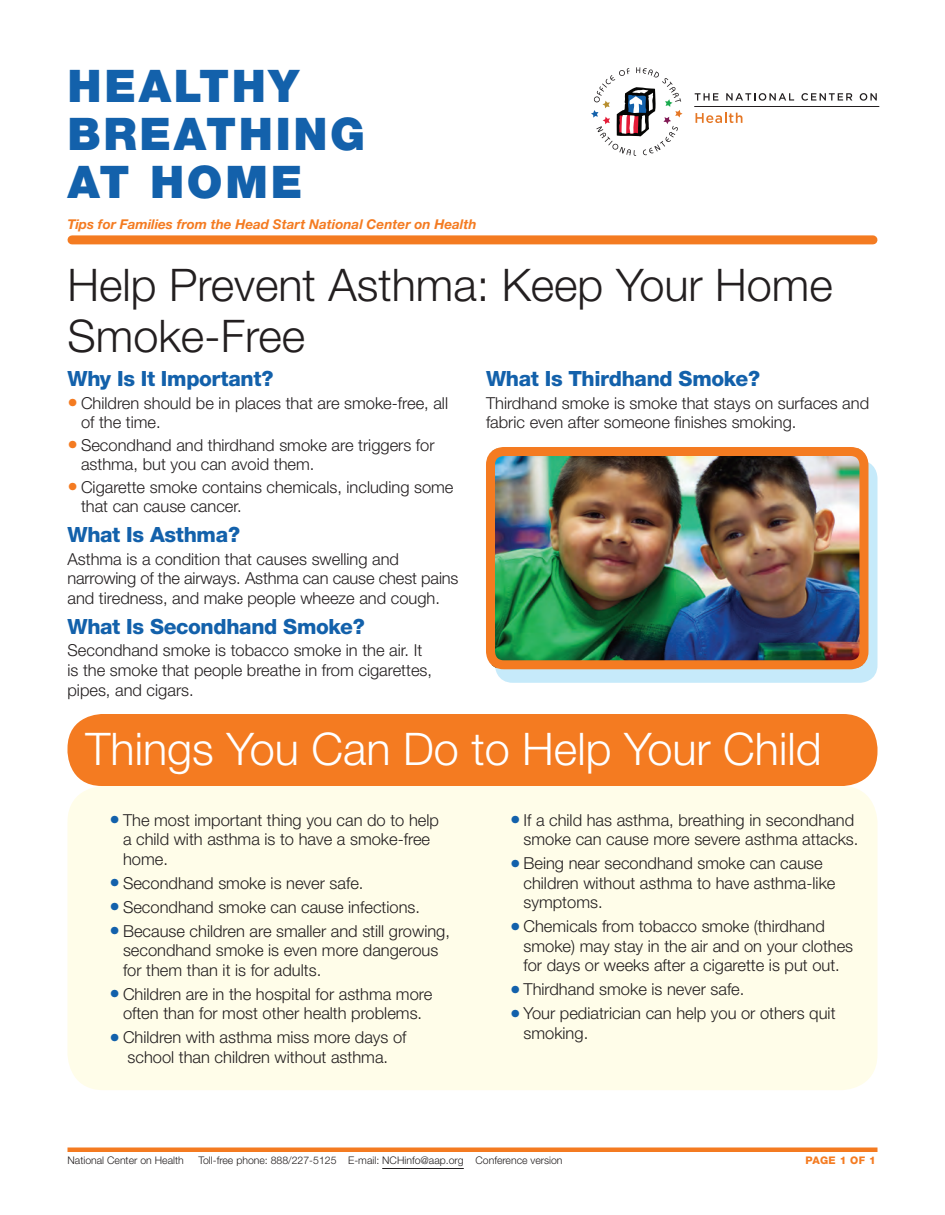
<style>
.page{position:relative;width:945px;height:1215px;background:#fff}
.page>*{position:absolute;margin:0;border:0;box-sizing:border-box;transform-origin:0 0}
.t1{font:300 45px "Helvetica Neue";color:#231f20}
.t2{font:300 45px "Helvetica Neue";color:#fff}
.t3{font:900 45px/48px "Helvetica Neue";letter-spacing:.06em;color:#1361ab}
.t4{font:800 21px "Helvetica Neue";letter-spacing:-.015em;color:#1361ab}
.t5{font:300 16.5px/19.5px "Helvetica Neue";color:#231f20}
.t6{font:italic 700 13.5px "Helvetica Neue";color:#f47b21}
.t7{font:300 10.5px "Helvetica Neue";color:#231f20}
.t8{font:800 10.5px "Helvetica Neue";letter-spacing:.03em;color:#f47b21}
.s1{font-size:21px;color:#f47b21}
.s2{font-size:21px;color:#1361ab}
</style>
<div class="page">
<hr style="left:68px;top:1148px;width:810px;height:4px;background:#f47b21">
<hr style="left:382px;top:1168px;width:82px;height:1px;background:#231f20">
<hr style="left:694px;top:106px;width:185px;height:1px;background:#231f20">
<div style="left:72px;top:235px;width:801px;height:9px;background:#f47b21"></div>
<svg style="left:695px;top:93px;width:23px;height:8px"></svg>
<svg style="left:696px;top:113px;width:46px;height:10px"></svg>
<svg style="left:591px;top:67px;width:92px;height:89px"></svg>
<svg style="left:726px;top:93px;width:68px;height:8px"></svg>
<svg style="left:801px;top:93px;width:51px;height:8px"></svg>
<svg style="left:860px;top:93px;width:17px;height:8px"></svg>
<div style="left:495px;top:460px;width:382px;height:223px;border:9px solid #c6eafa;border-radius:14px"></div>
<img style="left:496px;top:457px;width:367px;height:211px">
<div style="left:486px;top:447px;width:382px;height:222px;border:9px solid #f47b21;border-radius:14px"></div>
<div style="left:68px;top:786px;width:810px;height:304px;background:#fffde9;border-radius:36px"></div>
<div style="left:68px;top:714px;width:810px;height:72px;background:#f47b21;border-radius:34px"></div>
<h1 class="t3" style="left:68px;top:62px;width:299px">HEALTHY<br>BREATHING<br>AT HOME</h1>
<h5 class="t6" style="left:68px;top:216px;width:411px">Tips for Families from the Head Start National Center on Health</h5>
<p class="t1" style="left:68px;top:257px;width:767px">Help Prevent Asthma: Keep Your Home</p>
<h1 class="t1" style="left:68px;top:308px;width:239px">Smoke-Free</h1>
<p class="t4" style="left:68px;top:367px;width:208px">Why Is It Important?</p>
<p class="t5" style="left:81px;top:393px;width:369px;text-indent:-14px"><span class="s1">•</span> Children should be in places that are smoke-free, all of the time.</p>
<p class="t5" style="left:81px;top:435px;width:355px;text-indent:-14px"><span class="s1">•</span> Secondhand and thirdhand smoke are triggers for asthma, but you can avoid them.</p>
<p class="t5" style="left:81px;top:477px;width:374px;text-indent:-14px"><span class="s1">•</span> Cigarette smoke contains chemicals, including some that can cause cancer.</p>
<p class="t4" style="left:68px;top:523px;width:174px">What Is Asthma?</p>
<p class="t5" style="left:68px;top:549px;width:393px">Asthma is a condition that causes swelling and narrowing of the airways. Asthma can cause chest pains and tiredness, and make people wheeze and cough.</p>
<p class="t4" style="left:68px;top:614px;width:299px">What Is Secondhand Smoke?</p>
<p class="t5" style="left:68px;top:641px;width:366px">Secondhand smoke is tobacco smoke in the air. It is the smoke that people breathe in from cigarettes, pipes, and cigars.</p>
<p class="t4" style="left:486px;top:367px;width:276px">What Is Thirdhand Smoke?</p>
<p class="t5" style="left:486px;top:393px;width:385px">Thirdhand smoke is smoke that stays on surfaces and fabric even after someone finishes smoking.</p>
<p class="t2" style="left:86px;top:721px;width:738px">Things You Can Do to Help Your Child</p>
<p class="t5" style="left:123px;top:810px;width:318px;text-indent:-14px"><span class="s2">•</span> The most important thing you can do to help a child with asthma is to have a smoke-free home.</p>
<p class="t5" style="left:110px;top:873px;width:256px"><span class="s2">•</span> Secondhand smoke is never safe.</p>
<p class="t5" style="left:110px;top:897px;width:312px"><span class="s2">•</span> Secondhand smoke can cause infections.</p>
<p class="t5" style="left:123px;top:921px;width:329px;text-indent:-14px"><span class="s2">•</span> Because children are smaller and still growing, secondhand smoke is even more dangerous for them than it is for adults.</p>
<p class="t5" style="left:110px;top:984px;width:324px;text-align:center"><span class="s2">•</span> Children are in the hospital for asthma more often than for most other health problems.</p>
<p class="t5" style="left:110px;top:1027px;width:299px;text-align:center"><span class="s2">•</span> Children with asthma miss more days of school than children without asthma.</p>
<p class="t5" style="left:510px;top:810px;width:350px;text-align:right"><span class="s2">•</span> If a child has asthma, breathing in secondhand smoke can cause more severe asthma attacks.</p>
<p class="t5" style="left:524px;top:853px;width:314px;text-indent:-14px"><span class="s2">•</span> Being near secondhand smoke can cause children without asthma to have asthma-like symptoms.</p>
<p class="t5" style="left:524px;top:916px;width:331px;text-indent:-14px"><span class="s2">•</span> Chemicals from tobacco smoke (thirdhand smoke) may stay in the air and on your clothes for days or weeks after a cigarette is put out.</p>
<p class="t5" style="left:510px;top:979px;width:236px"><span class="s2">•</span> Thirdhand smoke is never safe.</p>
<p class="t5" style="left:524px;top:1003px;width:314px;text-indent:-14px"><span class="s2">•</span> Your pediatrician can help you or others quit smoking.</p>
<p class="t7" style="left:68px;top:1154px;width:118px">National Center on Health</p>
<p class="t7" style="left:198px;top:1154px;width:366px">Toll-free phone: 888/227-5125 E-mail: NCHinfo@aap.org Conference version</p>
<p class="t8" style="left:806px;top:1154px;width:72px">PAGE 1 OF 1</p>
</div>
